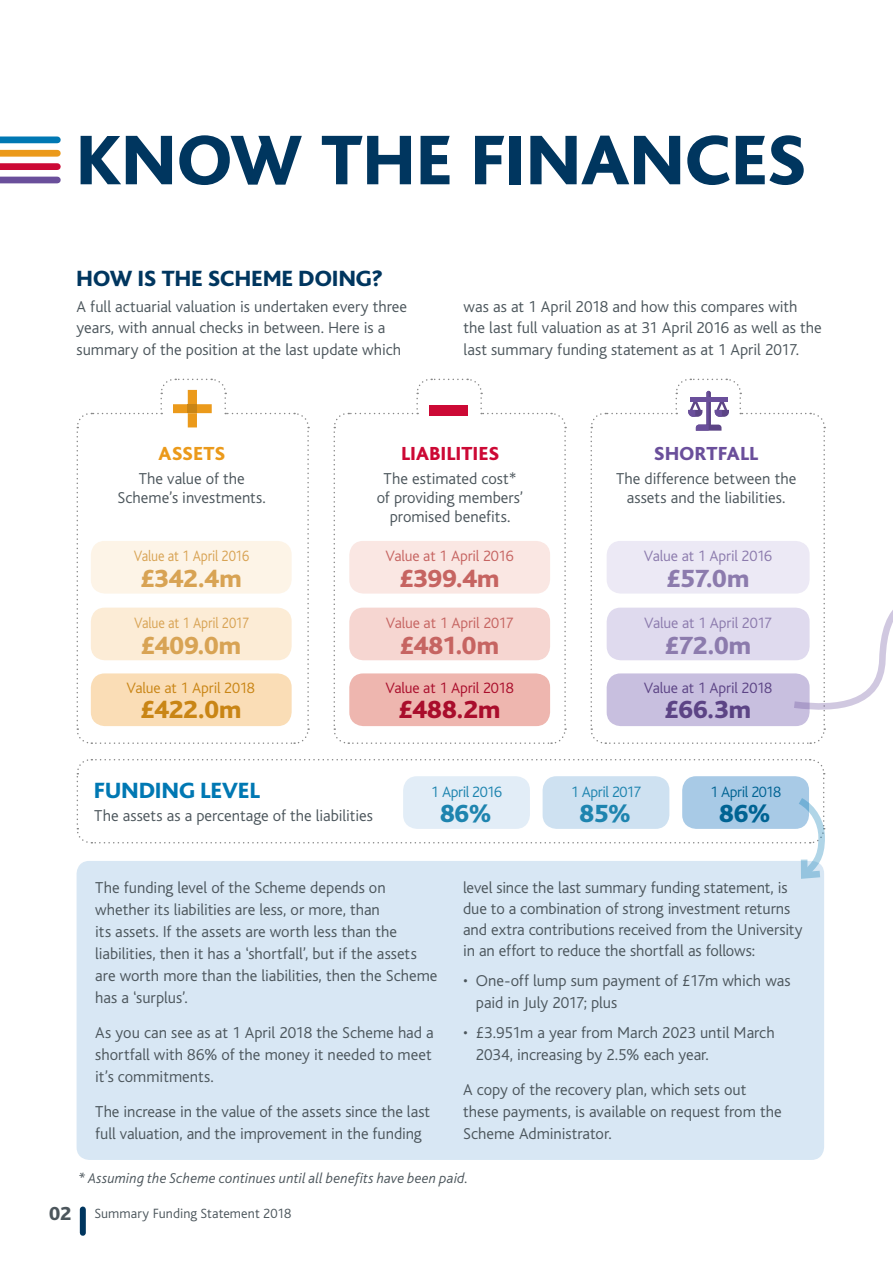
<style>
.page{position:relative;width:893px;height:1263px;background:#fff}
.page>*{position:absolute;margin:0;border:0;box-sizing:border-box;transform-origin:0 0}
.t1{font:800 73.5px "Bliss";letter-spacing:.005em;color:#00365f}
.t2{font:800 25.95px "Bliss";letter-spacing:.005em;color:#c66461}
.t3{font:800 25.95px "Bliss";letter-spacing:.005em;color:#d8a354}
.t4{font:800 25.95px "Bliss";letter-spacing:.005em;color:#8c7bad}
.t5{font:800 25.95px "Bliss";color:#a90d2b}
.t6{font:800 25.95px "Bliss";color:#c98515}
.t7{font:800 25.95px "Bliss";color:#5c4485}
.t8{font:800 25.95px "Bliss";color:#1e84af}
.t9{font:800 25.95px "Bliss";color:#006393}
.t10{font:800 23.1px "Bliss";letter-spacing:.01em;color:#00365f}
.t11{font:800 23.1px "Bliss";letter-spacing:.015em;color:#0078b3}
.t12{font:800 19.8px "Bliss";letter-spacing:.02em;color:#cc0935}
.t13{font:800 19.8px "Bliss";letter-spacing:.02em;color:#6a4f9b}
.t14{font:800 19.8px "Bliss";letter-spacing:.025em;color:#eb9a1b}
.t15{font:300 16.5px/21.9px "Bliss";color:#4c565c}
.t16{font:300 15.6px "Bliss";letter-spacing:-.015em;color:#c66461}
.t17{font:300 15.6px "Bliss";letter-spacing:-.015em;color:#8c7bad}
.t18{font:300 15.6px "Bliss";letter-spacing:-.015em;color:#d8a354;scale:.9 1}
.t19{font:300 15.6px "Bliss";letter-spacing:-.035em;color:#1e84af}
.t20{font:300 15.6px "Bliss";letter-spacing:-.015em;color:#a90d2b}
.t21{font:300 15.6px "Bliss";letter-spacing:-.015em;color:#5c4485}
.t22{font:300 15.6px "Bliss";letter-spacing:-.015em;color:#c98515}
.t23{font:300 15.6px "Bliss";letter-spacing:-.035em;color:#006393}
.t24{font:italic 300 14.85px "Bliss";letter-spacing:.01em;color:#4c565c}
.t25{font:300 14.1px "Bliss";letter-spacing:.005em;color:#4c565c}
.s1{font-weight:800;font-size:19.8px}
</style>
<div class="page">
<div style="left:80px;top:1209px;width:6px;height:24px;background:#00365f"></div>
<div style="left:77px;top:861px;width:747px;height:299px;background:#d8e7f4;border-radius:13px"></div>
<svg style="left:333px;top:378px;width:234px;height:366px"></svg>
<div style="left:430px;top:405px;width:38px;height:11px;background:#cc0935"></div>
<div style="left:349px;top:608px;width:201px;height:52px;background:#f6d6d1;border-radius:14px"></div>
<div style="left:349px;top:541px;width:201px;height:53px;background:#fae7e3;border-radius:14px"></div>
<div style="left:349px;top:673px;width:201px;height:53px;background:#eeb6af;border-radius:14px"></div>
<svg style="left:76px;top:378px;width:234px;height:366px"></svg>
<div style="left:188px;top:404px;width:9px;height:9px;background:#c98515"></div>
<div style="left:91px;top:608px;width:201px;height:52px;background:#fcecd6;border-radius:14px"></div>
<div style="left:91px;top:541px;width:201px;height:53px;background:#fdf4e7;border-radius:14px"></div>
<div style="left:91px;top:673px;width:201px;height:53px;background:#faddb6;border-radius:14px"></div>
<svg style="left:76px;top:759px;width:750px;height:125px"></svg>
<svg style="left:590px;top:378px;width:303px;height:366px"></svg>
<div style="left:0;top:136px;width:57px;height:7px;background:#0078b3"></div>
<div style="left:0;top:150px;width:57px;height:7px;background:#eb9a1b"></div>
<div style="left:0;top:163px;width:57px;height:7px;background:#cc0935"></div>
<div style="left:0;top:177px;width:57px;height:6px;background:#6a4f9b"></div>
<h1 class="t1" style="left:77px;top:122px;width:730px">KNOW THE FINANCES</h1>
<h3 class="t10" style="left:77px;top:266px;width:308px">HOW IS THE SCHEME DOING?</h3>
<p class="t15" style="left:77px;top:296px;width:332px;line-height:21.5px">A full actuarial valuation is undertaken every three years, with annual checks in between. Here is a summary of the position at the last update which</p>
<p class="t15" style="left:463px;top:296px;width:360px;line-height:21.5px">was as at 1 April 2018 and how this compares with the last full valuation as at 31 April 2016 as well as the last summary funding statement as at 1 April 2017.</p>
<p class="t14" style="left:159px;top:443px;width:68px">ASSETS</p>
<p class="t15" style="left:118px;top:469px;width:150px;line-height:18.9px;text-align:center">The value of the<br>Scheme’s investments.</p>
<p class="t12" style="left:401px;top:443px;width:99px">LIABILITIES</p>
<p class="t15" style="left:377px;top:469px;width:148px;line-height:18.9px;text-align:center">The estimated cost* of providing members’ promised benefits.</p>
<p class="t13" style="left:654px;top:443px;width:105px">SHORTFALL</p>
<p class="t15" style="left:616px;top:469px;width:182px;line-height:18.9px;text-align:center">The difference between the assets and the liabilities.</p>
<p class="t18" style="left:134px;top:548px;width:130px">Value at 1 April 2016</p>
<p class="t16" style="left:385px;top:548px;width:130px">Value at 1 April 2016</p>
<p class="t17" style="left:644px;top:548px;width:130px">Value at 1 April 2016</p>
<h2 class="t3" style="left:140px;top:565px;width:103px">£342.4m</h2>
<p class="t18" style="left:134px;top:615px;width:129px">Value at 1 April 2017</p>
<h2 class="t2" style="left:399px;top:565px;width:102px">£399.4m</h2>
<p class="t16" style="left:386px;top:615px;width:129px">Value at 1 April 2017</p>
<h2 class="t4" style="left:666px;top:565px;width:85px">£57.0m</h2>
<p class="t17" style="left:644px;top:615px;width:129px">Value at 1 April 2017</p>
<h2 class="t3" style="left:140px;top:632px;width:102px">£409.0m</h2>
<h2 class="t2" style="left:400px;top:632px;width:101px">£481.0m</h2>
<h2 class="t4" style="left:664px;top:632px;width:88px">£72.0m</h2>
<p class="t22" style="left:127px;top:679px;width:130px">Value at 1 April 2018</p>
<p class="t20" style="left:385px;top:679px;width:130px">Value at 1 April 2018</p>
<p class="t21" style="left:644px;top:679px;width:130px">Value at 1 April 2018</p>
<h2 class="t6" style="left:140px;top:696px;width:103px">£422.0m</h2>
<h2 class="t5" style="left:398px;top:696px;width:104px">£488.2m</h2>
<h2 class="t7" style="left:664px;top:696px;width:88px">£66.3m</h2>
<h3 class="t11" style="left:94px;top:778px;width:167px">FUNDING LEVEL</h3>
<p class="t15" style="left:94px;top:805px;width:280px">The assets as a percentage of the liabilities</p>
<p class="t19" style="left:431px;top:783px;width:73px">1 April 2016</p>
<p class="t19" style="left:571px;top:783px;width:72px">1 April 2017</p>
<h2 class="t8" style="left:440px;top:800px;width:54px">86%</h2>
<h2 class="t8" style="left:580px;top:800px;width:54px">85%</h2>
<p class="t23" style="left:710px;top:783px;width:73px">1 April 2018</p>
<h2 class="t9" style="left:719px;top:800px;width:54px">86%</h2>
<p class="t15" style="left:463px;top:877px;width:341px;line-height:20.9px">level since the last summary funding statement, is due to a combination of strong investment returns and extra contributions received from the University in an effort to reduce the shortfall as follows:</p>
<p class="t15" style="left:476px;top:970px;width:316px;text-indent:-13px">• One-off lump sum payment of £17m which was paid in July 2017; plus</p>
<p class="t15" style="left:476px;top:1022px;width:300px;text-indent:-13px">• £3.951m a year from March 2023 until March<br>2034, increasing by 2.5% each year.</p>
<p class="t15" style="left:463px;top:1079px;width:320px">A copy of the recovery plan, which sets out these payments, is available on request from the<br>Scheme Administrator.</p>
<p class="t24" style="left:78px;top:1170px;width:392px">* Assuming the Scheme continues until all benefits have been paid.</p>
<p class="t15" style="left:95px;top:877px;width:344px">The funding level of the Scheme depends on whether its liabilities are less, or more, than<br>its assets. If the assets are worth less than the liabilities, then it has a ‘shortfall’, but if the assets are worth more than the liabilities, then the Scheme has a ‘surplus’.</p>
<p class="t15" style="left:95px;top:1022px;width:340px">As you can see as at 1 April 2018 the Scheme had a shortfall with 86% of the money it needed to meet it’s commitments.</p>
<p class="t15" style="left:95px;top:1102px;width:336px;line-height:21.1px">The increase in the value of the assets since the last full valuation, and the improvement in the funding</p>
<p class="t25" style="left:49px;top:1206px;width:244px"><span class="s1">02</span> Summary Funding Statement 2018</p>
</div>
